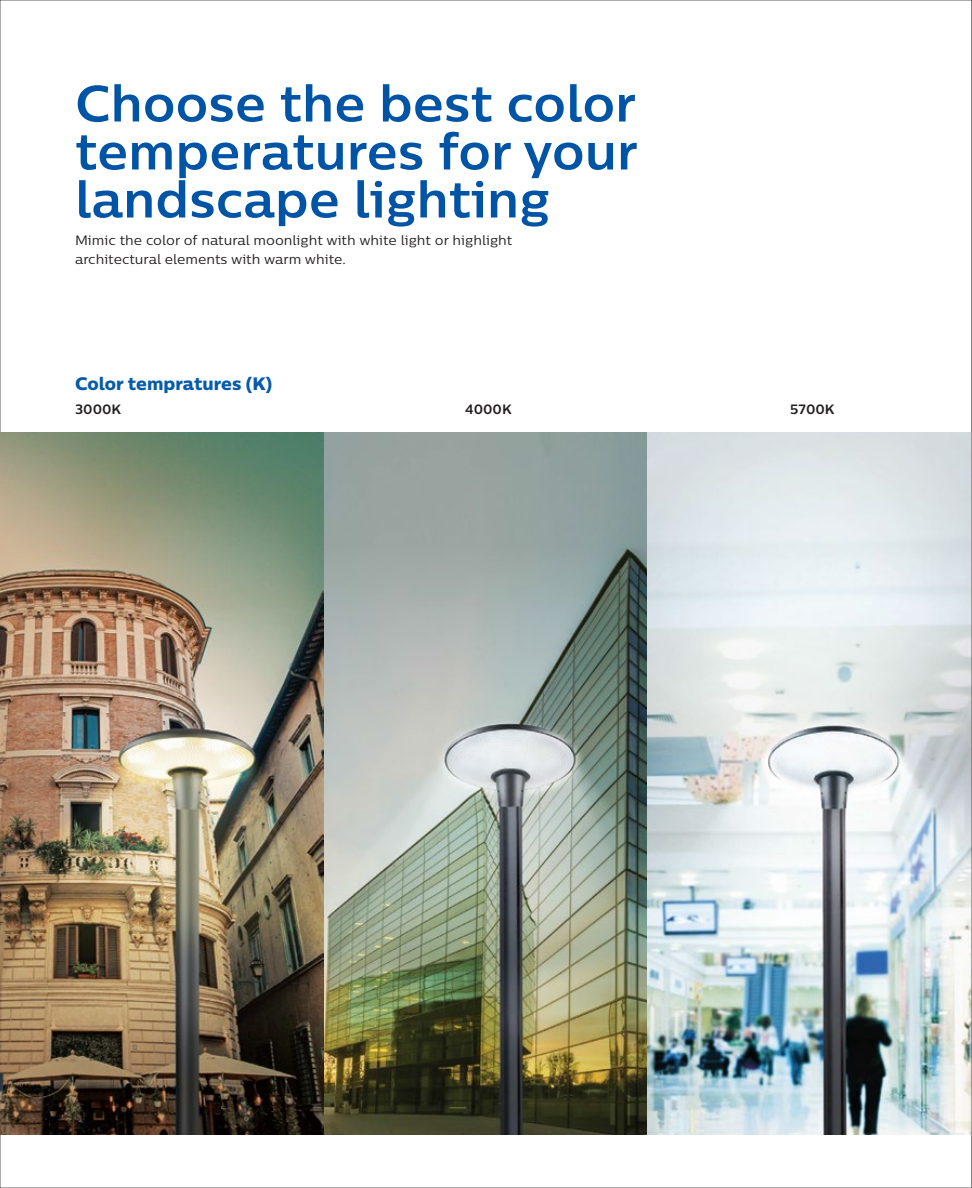
<style>
.page{position:relative;width:972px;height:1188px;background:#fff}
.page>*{position:absolute;margin:0;border:0;box-sizing:border-box;transform-origin:0 0}
.t1{font:700 51px/48px "Centrale Sans Pro";color:#0054a6;text-align:justify}
.t2{font:18px "Centrale Sans Pro X Bold";color:#065baa}
.t3{font:13.5px/19.5px "Centrale Sans Pro";color:#231f20}
.t4{font:700 13.5px "Centrale Sans Pro";color:#231f20}
</style>
<div class="page">
<img style="left:0;top:432px;width:971px;height:702px">
<svg style="left:971px;top:0;width:1px;height:1188px"></svg>
<h1 class="t1" style="left:75px;top:78px;width:564px">Choose the best color temperatures for your landscape lighting</h1>
<p class="t3" style="left:75px;top:230px;width:439px">Mimic the color of natural moonlight with white light or highlight architectural elements with warm white.</p>
<h2 class="t2" style="left:75px;top:372px;width:199px">Color tempratures (K)</h2>
<p class="t4" style="left:75px;top:400px;width:48px">3000K</p>
<p class="t4" style="left:465px;top:400px;width:48px">4000K</p>
<p class="t4" style="left:790px;top:400px;width:46px">5700K</p>
</div>
